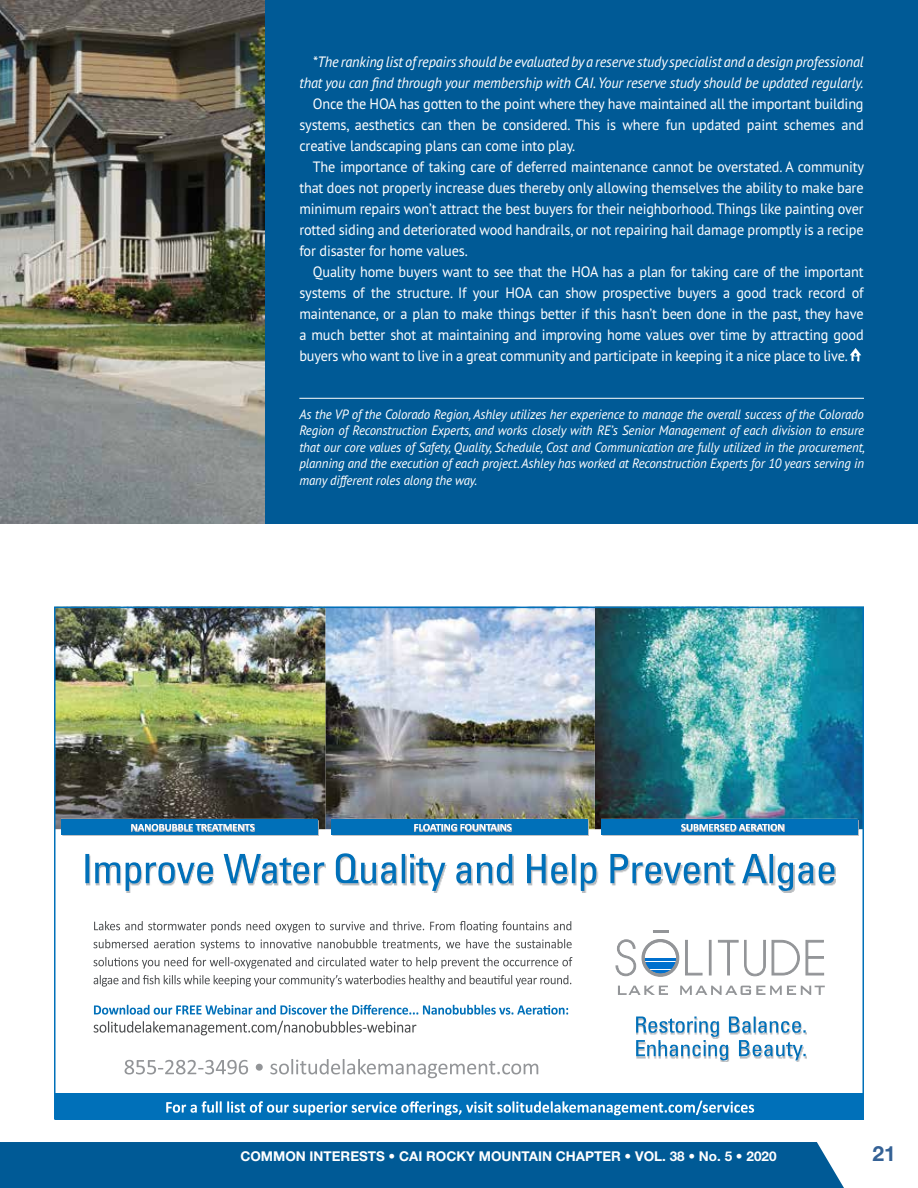
<style>
.page{position:relative;width:918px;height:1188px;background:#fff}
.page>*{position:absolute;margin:0;border:0;box-sizing:border-box;transform-origin:0 0}
.t1{font:700 21px "Helvetica Neue";color:#346195}
.t2{font:15px/21px "PT Sans Pro";letter-spacing:-.01em;color:#fff;text-align:justify;scale:.95 1}
.t3{font:italic 15px/21px "PT Sans Pro";letter-spacing:-.01em;color:#fff;text-align:right;scale:.95 1}
.t4{font:italic 13.5px/16.5px "PT Sans Pro";letter-spacing:-.01em;color:#fff;text-align:justify;scale:.95 1}
.t5{font:700 13.5px "Helvetica Neue";color:#fff}
</style>
<div class="page">
<div style="left:0;top:0;width:918px;height:524px;background:#005a96"></div>
<img style="left:0;top:0;width:265px;height:524px">
<hr style="left:299px;top:398px;width:565px;height:1px;background:#fff">
<svg style="left:850px;top:348px;width:11px;height:14px"></svg>
<div style="left:0;top:1142px;width:844px;height:46px;background:#005a96"></div>
<img style="left:57px;top:610px;width:804px;height:219px">
<div style="left:61px;top:819px;width:257px;height:16px;background:#0070b9"></div>
<div style="left:331px;top:819px;width:257px;height:16px;background:#0070b9"></div>
<div style="left:601px;top:819px;width:257px;height:16px;background:#0070b9"></div>
<div style="left:55px;top:1093px;width:809px;height:27px;background:#0070b9"></div>
<svg style="left:131px;top:824px;width:123px;height:7px"></svg>
<svg style="left:414px;top:824px;width:97px;height:7px"></svg>
<svg style="left:681px;top:824px;width:103px;height:7px"></svg>
<svg style="left:166px;top:1101px;width:588px;height:14px"></svg>
<svg style="left:616px;top:939px;width:20px;height:38px"></svg>
<svg style="left:685px;top:940px;width:18px;height:36px"></svg>
<div style="left:709px;top:940px;width:2px;height:35px;border:1px solid #939598"></div>
<svg style="left:718px;top:940px;width:106px;height:37px"></svg>
<svg style="left:618px;top:986px;width:50px;height:9px"></svg>
<svg style="left:680px;top:986px;width:145px;height:9px"></svg>
<svg style="left:653px;top:930px;width:15px;height:2px"></svg>
<svg style="left:645px;top:939px;width:34px;height:38px"></svg>
<div style="left:641px;top:939px;width:38px;height:38px;border:3px solid #939598;border-radius:50%"></div>
<svg style="left:94px;top:921px;width:477px;height:12px"></svg>
<svg style="left:94px;top:939px;width:478px;height:12px"></svg>
<svg style="left:94px;top:957px;width:478px;height:12px"></svg>
<svg style="left:94px;top:975px;width:477px;height:12px"></svg>
<svg style="left:94px;top:1005px;width:474px;height:10px"></svg>
<svg style="left:94px;top:1021px;width:322px;height:14px"></svg>
<svg style="left:636px;top:1017px;width:170px;height:43px"></svg>
<svg style="left:125px;top:1060px;width:123px;height:14px"></svg>
<svg style="left:256px;top:1059px;width:282px;height:19px"></svg>
<svg style="left:85px;top:853px;width:749px;height:38px"></svg>
<p class="t3" style="left:299px;top:50px;width:596px">*The ranking list of repairs should be evaluated by a reserve study specialist and a design professional that you can find through your membership with CAI. Your reserve study should be updated regularly.</p>
<p class="t2" style="left:299px;top:92px;width:596px;text-indent:13px">Once the HOA has gotten to the point where they have maintained all the important building systems, aesthetics can then be considered. This is where fun updated paint schemes and creative landscaping plans can come into play.</p>
<p class="t2" style="left:299px;top:155px;width:596px;text-indent:13px">The importance of taking care of deferred maintenance cannot be overstated. A community that does not properly increase dues thereby only allowing themselves the ability to make bare minimum repairs won’t attract the best buyers for their neighborhood. Things like painting over rotted siding and deteriorated wood handrails, or not repairing hail damage promptly is a recipe for disaster for home values.</p>
<p class="t2" style="left:299px;top:260px;width:596px;text-indent:13px">Quality home buyers want to see that the HOA has a plan for taking care of the important systems of the structure. If your HOA can show prospective buyers a good track record of maintenance, or a plan to make things better if this hasn’t been done in the past, they have a much better shot at maintaining and improving home values over time by attracting good buyers who want to live in a great community and participate in keeping it a nice place to live.</p>
<p class="t4" style="left:299px;top:406px;width:597px">As the VP of the Colorado Region, Ashley utilizes her experience to manage the overall success of the Colorado Region of Reconstruction Experts, and works closely with RE’s Senior Management of each division to ensure that our core values of Safety, Quality, Schedule, Cost and Communication are fully utilized in the procurement, planning and the execution of each project. Ashley has worked at Reconstruction Experts for 10 years serving in many different roles along the way.</p>
<p class="t5" style="left:240px;top:1148px;width:538px">COMMON INTERESTS • CAI ROCKY MOUNTAIN CHAPTER • VOL. 38 • No. 5 • 2020</p>
<h1 class="t1" style="left:873px;top:1141px;width:25px">21</h1>
</div>
